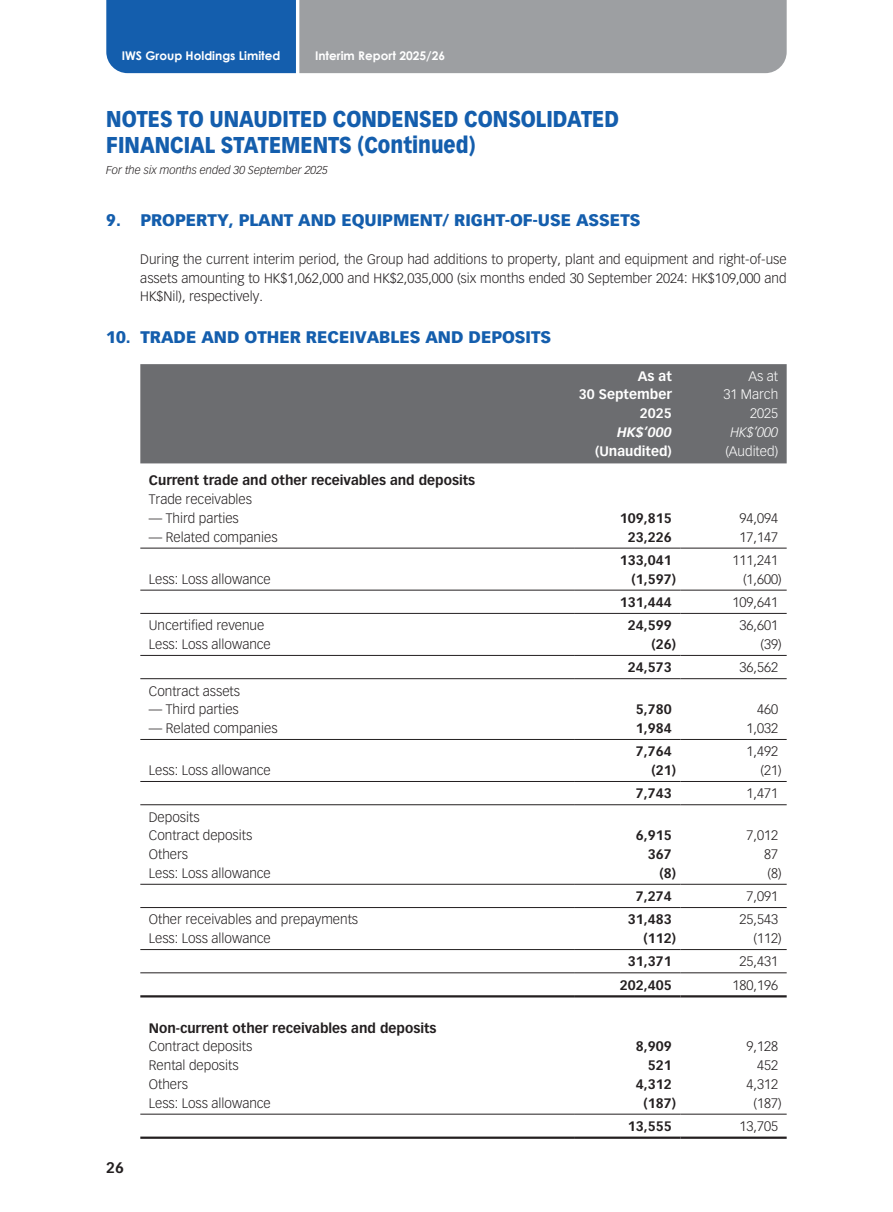
<style>
.page{position:relative;width:893px;height:1212px;background:#fff}
.page>*{position:absolute;margin:0;border:0;box-sizing:border-box;transform-origin:0 0}
.t1{font:900 22.5px/25.5px "Vectora LT Std";color:#145ead;scale:.86 1}
.t2{font:900 16.5px "Vectora LT Std";color:#145ead}
.t3{font:700 15px "Vectora LT Std";color:#231f20}
.t4{font:300 13.5px/18.8px "Vectora LT Std";color:#231f20;text-align:justify}
.t5{font:700 13.5px "Vectora LT Std";color:#231f20}
.t6{font:700 13.5px "Vectora LT Std";color:#fff}
.t7{font:300 13.5px "Vectora LT Std";color:#fff}
.t8{font:italic 700 13.5px "Vectora LT Std";color:#fff}
.t9{font:italic 300 13.5px "Vectora LT Std";color:#fff}
.t10{font:700 12px "Century Gothic";color:#fff}
.t11{font:italic 300 11.25px "Vectora LT Std";color:#231f20}
</style>
<div class="page">
<svg style="left:106px;top:0;width:681px;height:73px;background:#778da5"></svg>
<div style="left:140px;top:364px;width:647px;height:99px;background:#6c6d70"></div>
<hr style="left:140px;top:548px;width:434px;height:1px;background:#231f20">
<hr style="left:574px;top:548px;width:106px;height:1px;background:#231f20">
<hr style="left:680px;top:548px;width:107px;height:1px;background:#231f20">
<hr style="left:140px;top:590px;width:434px;height:1px;background:#231f20">
<hr style="left:574px;top:590px;width:106px;height:1px;background:#231f20">
<hr style="left:680px;top:590px;width:107px;height:1px;background:#231f20">
<hr style="left:140px;top:613px;width:434px;height:1px;background:#231f20">
<hr style="left:574px;top:613px;width:106px;height:1px;background:#231f20">
<hr style="left:680px;top:613px;width:107px;height:1px;background:#231f20">
<hr style="left:140px;top:655px;width:434px;height:1px;background:#231f20">
<hr style="left:574px;top:655px;width:106px;height:1px;background:#231f20">
<hr style="left:680px;top:655px;width:107px;height:1px;background:#231f20">
<hr style="left:140px;top:678px;width:434px;height:1px;background:#231f20">
<hr style="left:574px;top:678px;width:106px;height:1px;background:#231f20">
<hr style="left:680px;top:678px;width:107px;height:1px;background:#231f20">
<hr style="left:140px;top:739px;width:434px;height:1px;background:#231f20">
<hr style="left:574px;top:739px;width:106px;height:1px;background:#231f20">
<hr style="left:680px;top:739px;width:107px;height:1px;background:#231f20">
<hr style="left:140px;top:781px;width:434px;height:1px;background:#231f20">
<hr style="left:574px;top:781px;width:106px;height:1px;background:#231f20">
<hr style="left:680px;top:781px;width:107px;height:1px;background:#231f20">
<hr style="left:140px;top:804px;width:434px;height:1px;background:#231f20">
<hr style="left:574px;top:804px;width:106px;height:1px;background:#231f20">
<hr style="left:680px;top:804px;width:107px;height:1px;background:#231f20">
<hr style="left:140px;top:884px;width:434px;height:1px;background:#231f20">
<hr style="left:574px;top:884px;width:106px;height:1px;background:#231f20">
<hr style="left:680px;top:884px;width:107px;height:1px;background:#231f20">
<hr style="left:140px;top:907px;width:434px;height:1px;background:#231f20">
<hr style="left:574px;top:907px;width:106px;height:1px;background:#231f20">
<hr style="left:680px;top:907px;width:107px;height:1px;background:#231f20">
<hr style="left:140px;top:949px;width:434px;height:1px;background:#231f20">
<hr style="left:574px;top:949px;width:106px;height:1px;background:#231f20">
<hr style="left:680px;top:949px;width:107px;height:1px;background:#231f20">
<hr style="left:140px;top:972px;width:434px;height:1px;background:#231f20">
<hr style="left:574px;top:972px;width:106px;height:1px;background:#231f20">
<hr style="left:680px;top:972px;width:107px;height:1px;background:#231f20">
<hr style="left:140px;top:995px;width:434px;height:2px;background:#231f20">
<hr style="left:574px;top:995px;width:106px;height:2px;background:#231f20">
<hr style="left:680px;top:995px;width:107px;height:2px;background:#231f20">
<hr style="left:140px;top:1114px;width:434px;height:1px;background:#231f20">
<hr style="left:574px;top:1114px;width:106px;height:1px;background:#231f20">
<hr style="left:680px;top:1114px;width:107px;height:1px;background:#231f20">
<hr style="left:140px;top:1136px;width:434px;height:3px;background:#231f20">
<hr style="left:574px;top:1136px;width:106px;height:3px;background:#231f20">
<hr style="left:680px;top:1136px;width:107px;height:3px;background:#231f20">
<p class="t10" style="left:122px;top:46px;width:160px">IWS Group Holdings Limited</p>
<p class="t10" style="left:315px;top:46px;width:132px">Interim Report 2025/26</p>
<h1 class="t1" style="left:106px;top:106px;width:598px">NOTES TO UNAUDITED CONDENSED CONSOLIDATED<br>FINANCIAL STATEMENTS (Continued)</h1>
<p class="t11" style="left:106px;top:163px;width:223px">For the six months ended 30 September 2025</p>
<p class="t2" style="left:106px;top:210px;width:536px">9. PROPERTY, PLANT AND EQUIPMENT/ RIGHT-OF-USE ASSETS</p>
<p class="t4" style="left:140px;top:250px;width:648px">During the current interim period, the Group had additions to property, plant and equipment and right-of-use assets amounting to HK$1,062,000 and HK$2,035,000 (six months ended 30 September 2024: HK$109,000 and HK$Nil), respectively.</p>
<p class="t2" style="left:106px;top:327px;width:446px">10. TRADE AND OTHER RECEIVABLES AND DEPOSITS</p>
<p class="t6" style="left:638px;top:368px;width:35px">As at</p>
<p class="t7" style="left:748px;top:368px;width:31px">As at</p>
<p class="t6" style="left:579px;top:386px;width:94px">30 September</p>
<p class="t7" style="left:723px;top:387px;width:56px">31 March</p>
<p class="t6" style="left:640px;top:405px;width:33px">2025</p>
<p class="t7" style="left:750px;top:405px;width:30px">2025</p>
<p class="t8" style="left:617px;top:424px;width:56px">HK$’000</p>
<p class="t9" style="left:730px;top:424px;width:49px">HK$’000</p>
<p class="t6" style="left:595px;top:443px;width:78px">(Unaudited)</p>
<p class="t7" style="left:725px;top:443px;width:54px">(Audited)</p>
<p class="t5" style="left:149px;top:472px;width:328px">Current trade and other receivables and deposits</p>
<p class="t4" style="left:149px;top:490px;width:105px">Trade receivables</p>
<p class="t4" style="left:149px;top:509px;width:92px">— Third parties</p>
<p class="t5" style="left:620px;top:510px;width:53px">109,815</p>
<p class="t4" style="left:740px;top:509px;width:40px">94,094</p>
<p class="t4" style="left:149px;top:528px;width:130px">— Related companies</p>
<p class="t5" style="left:628px;top:529px;width:45px">23,226</p>
<p class="t4" style="left:740px;top:528px;width:40px">17,147</p>
<p class="t5" style="left:620px;top:552px;width:53px">133,041</p>
<p class="t4" style="left:732px;top:551px;width:47px">111,241</p>
<p class="t4" style="left:149px;top:570px;width:124px">Less: Loss allowance</p>
<p class="t5" style="left:632px;top:571px;width:46px">(1,597)</p>
<p class="t4" style="left:743px;top:570px;width:40px">(1,600)</p>
<p class="t5" style="left:620px;top:594px;width:53px">131,444</p>
<p class="t4" style="left:732px;top:593px;width:47px">109,641</p>
<p class="t4" style="left:149px;top:616px;width:117px">Uncertified revenue</p>
<p class="t5" style="left:628px;top:617px;width:45px">24,599</p>
<p class="t4" style="left:739px;top:616px;width:40px">36,601</p>
<p class="t4" style="left:149px;top:635px;width:124px">Less: Loss allowance</p>
<p class="t5" style="left:652px;top:636px;width:26px">(26)</p>
<p class="t4" style="left:761px;top:635px;width:23px">(39)</p>
<p class="t5" style="left:628px;top:659px;width:45px">24,573</p>
<p class="t4" style="left:740px;top:658px;width:40px">36,562</p>
<p class="t4" style="left:149px;top:681px;width:93px">Contract assets</p>
<p class="t4" style="left:149px;top:700px;width:92px">— Third parties</p>
<p class="t5" style="left:636px;top:701px;width:37px">5,780</p>
<p class="t4" style="left:757px;top:700px;width:23px">460</p>
<p class="t4" style="left:149px;top:719px;width:130px">— Related companies</p>
<p class="t5" style="left:636px;top:720px;width:37px">1,984</p>
<p class="t4" style="left:747px;top:719px;width:33px">1,032</p>
<p class="t5" style="left:636px;top:743px;width:37px">7,764</p>
<p class="t4" style="left:747px;top:742px;width:33px">1,492</p>
<p class="t4" style="left:149px;top:761px;width:124px">Less: Loss allowance</p>
<p class="t5" style="left:652px;top:762px;width:26px">(21)</p>
<p class="t4" style="left:761px;top:761px;width:23px">(21)</p>
<p class="t5" style="left:636px;top:785px;width:37px">7,743</p>
<p class="t4" style="left:747px;top:784px;width:33px">1,471</p>
<p class="t4" style="left:149px;top:807px;width:105px">Deposits<br>Contract deposits</p>
<p class="t5" style="left:636px;top:827px;width:37px">6,915</p>
<p class="t4" style="left:747px;top:826px;width:33px">7,012</p>
<p class="t3" style="left:106px;top:1158px;width:19px">26</p>
<p class="t4" style="left:149px;top:845px;width:41px">Others</p>
<p class="t5" style="left:648px;top:846px;width:25px">367</p>
<p class="t4" style="left:764px;top:845px;width:16px">87</p>
<p class="t4" style="left:149px;top:864px;width:124px">Less: Loss allowance</p>
<p class="t5" style="left:660px;top:865px;width:18px">(8)</p>
<p class="t4" style="left:768px;top:864px;width:16px">(8)</p>
<p class="t5" style="left:636px;top:888px;width:37px">7,274</p>
<p class="t4" style="left:747px;top:887px;width:33px">7,091</p>
<p class="t4" style="left:149px;top:910px;width:211px">Other receivables and prepayments</p>
<p class="t5" style="left:628px;top:911px;width:45px">31,483</p>
<p class="t4" style="left:739px;top:910px;width:40px">25,543</p>
<p class="t4" style="left:149px;top:929px;width:124px">Less: Loss allowance</p>
<p class="t5" style="left:644px;top:930px;width:34px">(112)</p>
<p class="t4" style="left:754px;top:929px;width:30px">(112)</p>
<p class="t5" style="left:628px;top:953px;width:45px">31,371</p>
<p class="t4" style="left:740px;top:952px;width:40px">25,431</p>
<p class="t5" style="left:620px;top:977px;width:53px">202,405</p>
<p class="t4" style="left:732px;top:976px;width:47px">180,196</p>
<p class="t5" style="left:149px;top:1020px;width:289px">Non-current other receivables and deposits</p>
<p class="t4" style="left:149px;top:1037px;width:105px">Contract deposits</p>
<p class="t5" style="left:636px;top:1038px;width:37px">8,909</p>
<p class="t4" style="left:747px;top:1037px;width:33px">9,128</p>
<p class="t4" style="left:149px;top:1056px;width:91px">Rental deposits</p>
<p class="t5" style="left:648px;top:1057px;width:25px">521</p>
<p class="t4" style="left:757px;top:1056px;width:23px">452</p>
<p class="t4" style="left:149px;top:1075px;width:41px">Others</p>
<p class="t5" style="left:636px;top:1076px;width:37px">4,312</p>
<p class="t4" style="left:747px;top:1075px;width:33px">4,312</p>
<p class="t4" style="left:149px;top:1094px;width:124px">Less: Loss allowance</p>
<p class="t5" style="left:644px;top:1095px;width:34px">(187)</p>
<p class="t4" style="left:754px;top:1094px;width:30px">(187)</p>
<p class="t5" style="left:628px;top:1118px;width:45px">13,555</p>
<p class="t4" style="left:740px;top:1117px;width:40px">13,705</p>
</div>
